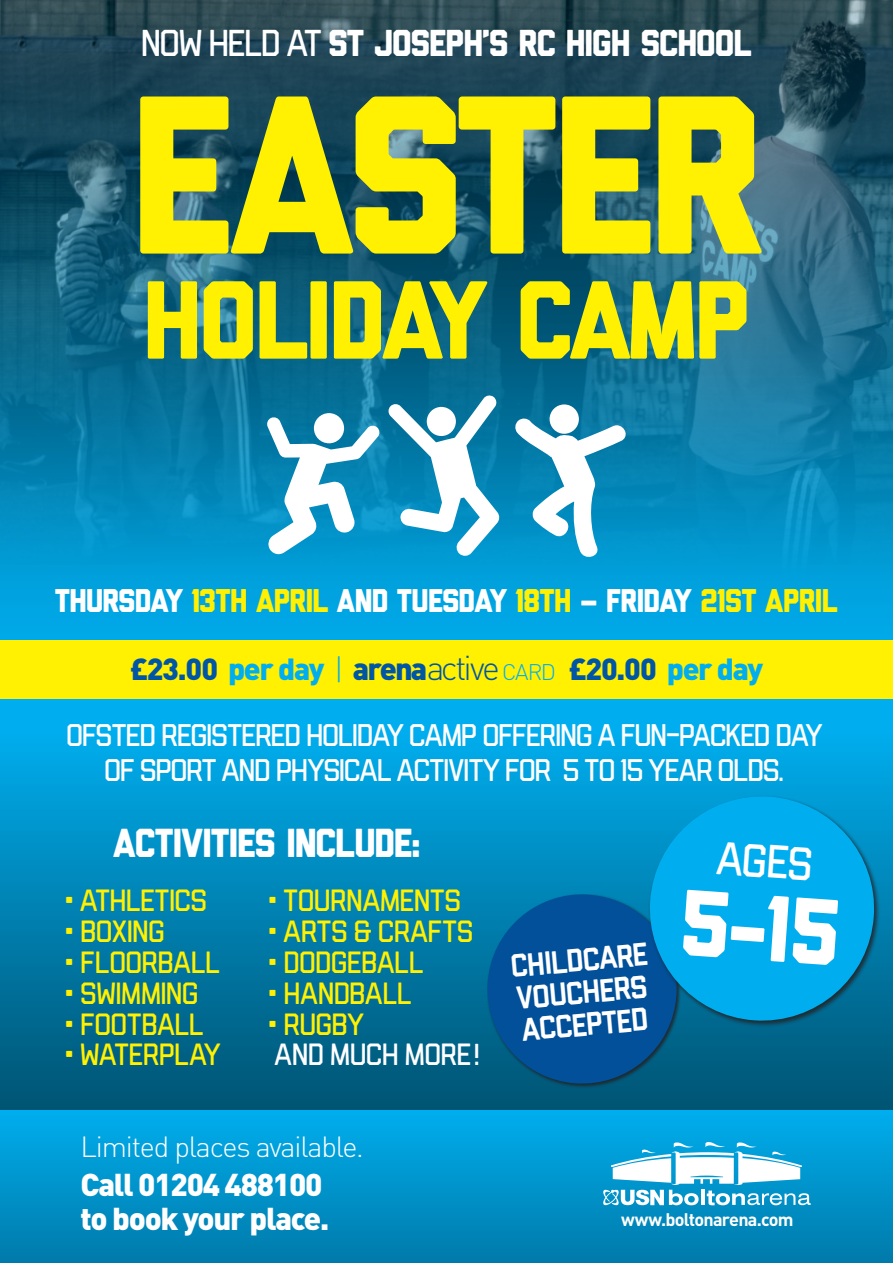
<style>
.page{position:relative;width:893px;height:1263px;background:#00aeef}
.page>*{position:absolute;margin:0;border:0;box-sizing:border-box;transform-origin:0 0}
.t1{font:800 225px "Liberator";letter-spacing:-.04em;color:#fff101}
.t2{font:800 110.85px "Liberator";letter-spacing:-.04em;color:#fff101}
.t3{font:800 93.6px "Liberator";color:#fff}
.t4{font:300 46.65px "Liberator";color:#fff}
.t5{font:800 40.5px "Liberator";letter-spacing:-.03em;color:#fff}
.t6{font:800 37.5px "Liberator";letter-spacing:-.045em;color:#fff}
.t7{font:300 34.05px "DIN";letter-spacing:-.08em;color:#0155a5}
.t8{font:800 32.85px "Liberator";letter-spacing:-.035em;color:#fff}
.t9{font:500 32.1px/32.2px "Liberator";color:#fff;text-align:justify}
.t10{font:300 31.35px/34.5px "Liberator";letter-spacing:-.03em;color:#fff;text-align:center}
.t11{font:900 31.2px/34px "DIN";letter-spacing:-.04em;color:#fff}
.t12{font:300 30.75px "Liberator";letter-spacing:-.01em;color:#fff101}
.t13{font:300 30.75px "Liberator";letter-spacing:-.02em;color:#fff}
.t14{font:900 30.15px "DIN";letter-spacing:-.04em;color:#0155a5}
.t15{font:300 28.8px "DIN";letter-spacing:-.04em;color:#fff}
.t16{font:700 18px "DIN";letter-spacing:-.04em;color:#fff}
.s1{font-weight:300}
.s2{color:#fff101}
.s3{color:#00aeef}
.s4{font-weight:300;color:#00aeef}
.s5{font-size:30.6px}
.s6{font-size:22.35px;color:#00aeef}
.s7{font-weight:900;font-size:30.15px}
.s8{font-weight:900;font-size:30.15px;color:#00aeef}
</style>
<div class="page">
<div style="left:0;top:0;width:893px;height:666px;background:#00a4e1"></div>
<svg style="left:0;top:760px;width:893px;height:350px;background:#007cab"></svg>
<div style="left:0;top:1111px;width:893px;height:152px;background:linear-gradient(to bottom,#00aded,#007baa)"></div>
<img style="left:0;top:0;width:893px;height:568px">
<div style="left:0;top:640px;width:893px;height:58px;background:#fff101"></div>
<svg style="left:514px;top:417px;width:112px;height:144px;background:#5ab1d2"></svg>
<div style="left:550px;top:404px;width:29px;height:30px;background:#fff;border-radius:50%"></div>
<svg style="left:266px;top:416px;width:114px;height:138px;background:#63b5d3"></svg>
<div style="left:314px;top:413px;width:30px;height:30px;background:#fff;border-radius:50%"></div>
<svg style="left:388px;top:395px;width:112px;height:162px;background:#60b0ce"></svg>
<svg style="left:603px;top:1142px;width:208px;height:63px;background:#70c5e5"></svg>
<svg style="left:484px;top:891px;width:196px;height:196px;background:#015696"></svg>
<div style="left:649px;top:795px;width:232px;height:232px;background:#231f20;opacity:.8"></div>
<svg style="left:646px;top:792px;width:232px;height:233px"></svg>
<p class="t6" style="left:141px;top:30px;width:612px"><span class="s1">NOW HELD AT</span> ST JOSEPH’S RC HIGH SCHOOL</p>
<h1 class="t1" style="left:129px;top:96px;width:637px">EASTER</h1>
<h2 class="t2" style="left:142px;top:281px;width:610px">HOLIDAY CAMP</h2>
<p class="t8" style="left:55px;top:589px;width:784px">THURSDAY <span class="s2">13TH APRIL</span> AND TUESDAY <span class="s2">18TH</span> – FRIDAY <span class="s2">21ST APRIL</span></p>
<p class="t14" style="left:130px;top:648px;width:299px">£23.00 <span class="s3">per day</span> <span class="s4">|</span> <span class="s5">arena</span></p>
<p class="t7" style="left:427px;top:647px;width:338px">active<span class="s6">CARD</span> <span class="s7">£20.00</span> <span class="s8">per day</span></p>
<p class="t10" style="left:66px;top:720px;width:758px">OFSTED REGISTERED HOLIDAY CAMP OFFERING A FUN-PACKED DAY<br>OF SPORT AND PHYSICAL ACTIVITY FOR 5 TO 15 YEAR OLDS.</p>
<h3 class="t5" style="left:113px;top:829px;width:309px">ACTIVITIES INCLUDE:</h3>
<p class="t12" style="left:65px;top:890px;width:144px">• ATHLETICS</p>
<p class="t12" style="left:65px;top:920px;width:102px">• BOXING</p>
<p class="t12" style="left:65px;top:951px;width:157px">• FLOORBALL</p>
<p class="t12" style="left:65px;top:982px;width:136px">• SWIMMING</p>
<p class="t12" style="left:65px;top:1013px;width:141px">• FOOTBALL</p>
<p class="t12" style="left:65px;top:1044px;width:158px">• WATERPLAY</p>
<p class="t12" style="left:268px;top:890px;width:195px">• TOURNAMENTS</p>
<p class="t12" style="left:268px;top:920px;width:207px">• ARTS &amp; CRAFTS</p>
<p class="t12" style="left:268px;top:951px;width:157px">• DODGEBALL</p>
<p class="t12" style="left:268px;top:982px;width:145px">• HANDBALL</p>
<p class="t12" style="left:268px;top:1013px;width:97px">• RUGBY</p>
<p class="t13" style="left:275px;top:1044px;width:207px">AND MUCH MORE!</p>
<p class="t15" style="left:81px;top:1129px;width:285px">Limited places available.</p>
<p class="t11" style="left:81px;top:1166px;width:250px">Call 01204 488100 to book your place.</p>
<p class="t9" style="left:510px;top:951px;width:139px;rotate:-5deg">Childcare vouchers accepted</p>
<h3 class="t4" style="left:718px;top:841px;width:98px;rotate:4deg">AGES</h3>
<h3 class="t3" style="left:682px;top:889px;width:162px;rotate:4deg">5-15</h3>
<p class="t16" style="left:621px;top:1207px;width:174px">www.boltonarena.com</p>
</div>
